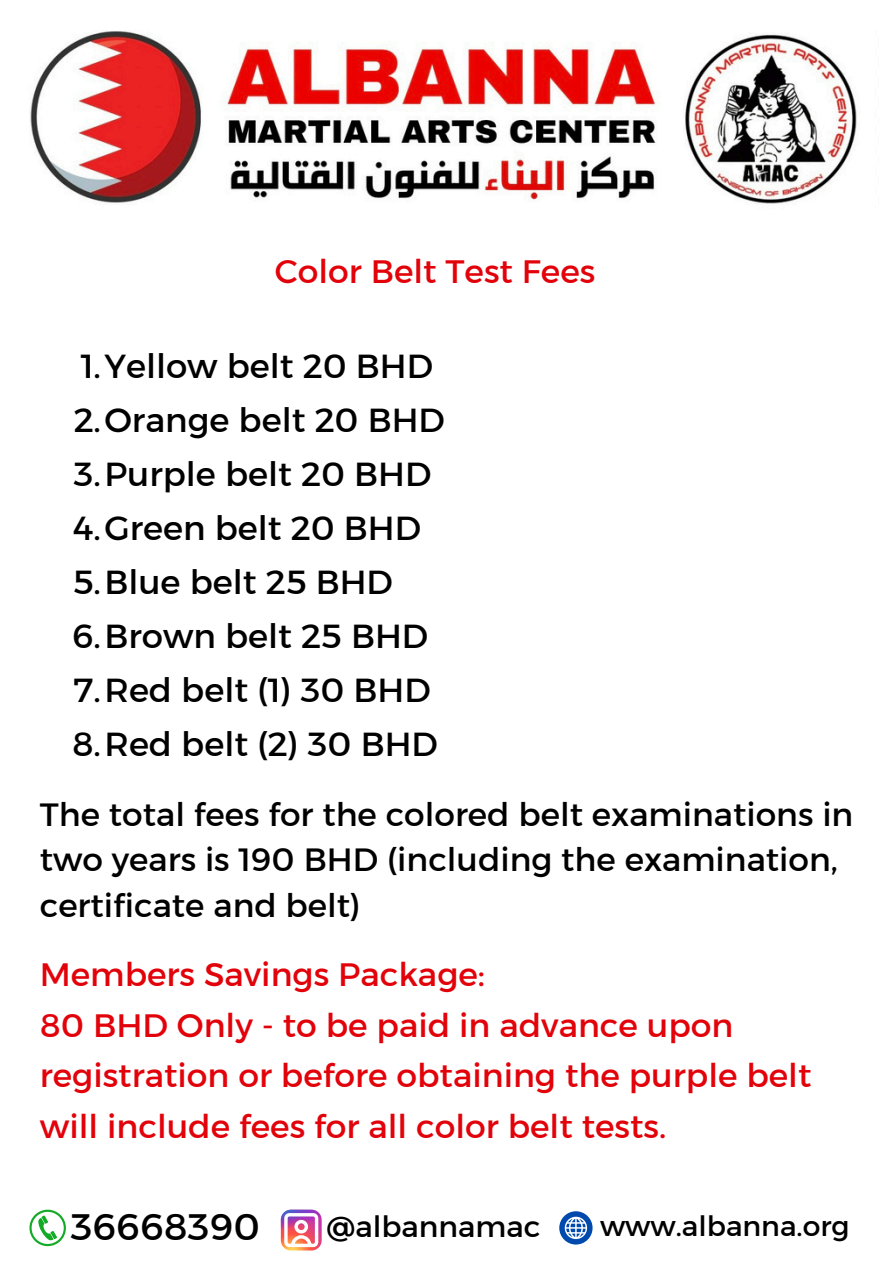
<style>
.page{position:relative;width:894px;height:1264px;background:#fff}
.page>*{position:absolute;margin:0;border:0;box-sizing:border-box;transform-origin:0 0}
.t1{font:37.5px "Kief Montaser Regular";color:#000}
.t2{font:33.9px "Kief Montaser Regular";color:#000}
.t3{font:33px/50.7px "Kief Montaser Regular";color:#e2020a}
.t4{font:32.85px/45.9px "Kief Montaser Regular";color:#000}
.t5{font:29.55px "Kief Montaser Regular";color:#000}
.t6{font:28.2px "Kief Montaser Regular";color:#000}
</style>
<div class="page">
<img style="left:30px;top:31px;width:827px;height:173px">
<svg style="left:29px;top:1209px;width:37px;height:37px"></svg>
<svg style="left:281px;top:1209px;width:40px;height:41px"></svg>
<svg style="left:281px;top:1210px;width:40px;height:39px"></svg>
<svg style="left:559px;top:1211px;width:33px;height:33px"></svg>
<p class="t3" style="left:275px;top:245px;width:322px">Color Belt Test Fees</p>
<h3 class="t2" style="left:81px;top:345px;width:353px">1.Yellow belt 20 BHD</h3>
<p class="t2" style="left:74px;top:399px;width:372px">2.Orange belt 20 BHD</p>
<p class="t2" style="left:74px;top:453px;width:359px">3.Purple belt 20 BHD</p>
<p class="t2" style="left:73px;top:507px;width:349px">4.Green belt 20 BHD</p>
<p class="t2" style="left:73px;top:561px;width:322px">5.Blue belt 25 BHD</p>
<p class="t2" style="left:72px;top:615px;width:357px">6.Brown belt 25 BHD</p>
<p class="t2" style="left:74px;top:669px;width:358px">7.Red belt (1) 30 BHD</p>
<p class="t2" style="left:72px;top:723px;width:367px">8.Red belt (2) 30 BHD</p>
<p class="t4" style="left:40px;top:790px;width:814px">The total fees for the colored belt examinations in two years is 190 BHD (including the examination, certificate and belt)</p>
<h3 class="t3" style="left:40px;top:948px;width:772px">Members Savings Package:<br>80 BHD Only - to be paid in advance upon registration or before obtaining the purple belt will include fees for all color belt tests.</h3>
<h3 class="t1" style="left:70px;top:1203px;width:191px">36668390</h3>
<p class="t5" style="left:326px;top:1208px;width:215px">@albannamac</p>
<h1 class="t6" style="left:600px;top:1208px;width:251px">www.albanna.org</h1>
</div>
